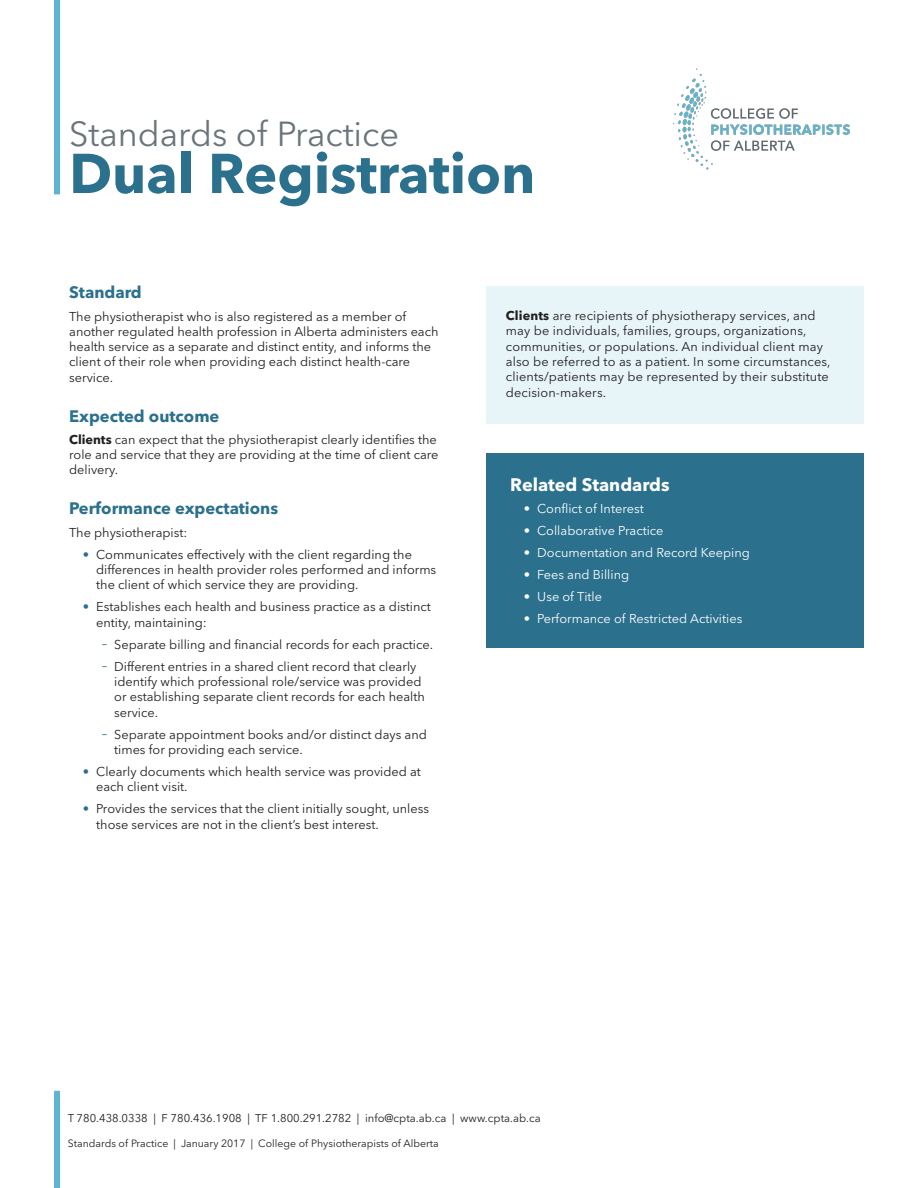
<style>
.page{position:relative;width:918px;height:1188px;background:#fff}
.page>*{position:absolute;margin:0;border:0;box-sizing:border-box;transform-origin:0 0}
.t1{font:700 55.5px "Avenir Next LT Pro";color:#2b708d}
.t2{font:34.5px "Avenir Next LT Pro";color:#6a747b}
.t3{font:700 18px "Avenir Next LT Pro";color:#fff}
.t4{font:700 16.5px "Avenir Next LT Pro";color:#2b708d}
.t5{font:12.75px/15.3px "Avenir Next LT Pro";color:#231f20}
.t6{font:12.75px "Avenir Next LT Pro";color:#fff}
.t7{font:11.25px "Avenir Next LT Pro";color:#231f20}
.t8{font:10.5px "Avenir Next LT Pro";color:#231f20}
.s1{font-weight:700}
.s2{color:#2b708d}
.s3{font-family:"Brevia";color:#2b708d}
</style>
<div class="page">
<img style="left:673px;top:68px;width:177px;height:102px">
<div style="left:54px;top:0;width:6px;height:194px;background:#5eb5ce"></div>
<div style="left:486px;top:454px;width:378px;height:194px;background:#2b708d"></div>
<div style="left:486px;top:286px;width:378px;height:137px;background:#e7f4f8"></div>
<div style="left:54px;top:1091px;width:6px;height:97px;background:#5eb5ce"></div>
<p class="t2" style="left:69px;top:113px;width:332px">Standards of Practice</p>
<p class="t1" style="left:69px;top:140px;width:468px">Dual Registration</p>
<p class="t4" style="left:69px;top:283px;width:74px">Standard</p>
<p class="t5" style="left:69px;top:308px;width:371px">The physiotherapist who is also registered as a member of another regulated health profession in Alberta administers each health service as a separate and distinct entity, and informs the client of their role when providing each distinct health-care service.</p>
<p class="t4" style="left:69px;top:406px;width:152px">Expected outcome</p>
<p class="t5" style="left:69px;top:432px;width:371px"><span class="s1">Clients</span> can expect that the physiotherapist clearly identifies the role and service that they are providing at the time of client care delivery.</p>
<p class="t4" style="left:69px;top:499px;width:211px">Performance expectations</p>
<p class="t5" style="left:69px;top:524px;width:120px">The physiotherapist:</p>
<p class="t5" style="left:96px;top:546px;width:342px;text-indent:-14px"><span class="s2">•</span> Communicates effectively with the client regarding the differences in health provider roles performed and informs the client of which service they are providing.</p>
<p class="t5" style="left:96px;top:599px;width:336px;text-indent:-14px"><span class="s2">•</span> Establishes each health and business practice as a distinct entity, maintaining:</p>
<p class="t5" style="left:101px;top:636px;width:334px"><span class="s3">−</span> Separate billing and financial records for each practice.</p>
<p class="t5" style="left:114px;top:659px;width:312px;text-indent:-14px"><span class="s3">−</span> Different entries in a shared client record that clearly identify which professional role/service was provided or establishing separate client records for each health service.</p>
<p class="t5" style="left:114px;top:726px;width:314px;text-indent:-14px"><span class="s3">−</span> Separate appointment books and/or distinct days and times for providing each service.</p>
<p class="t5" style="left:96px;top:764px;width:326px;text-indent:-14px"><span class="s2">•</span> Clearly documents which health service was provided at each client visit.</p>
<p class="t5" style="left:96px;top:801px;width:334px;text-indent:-14px"><span class="s2">•</span> Provides the services that the client initially sought, unless those services are not in the client’s best interest.</p>
<p class="t5" style="left:506px;top:308px;width:326px"><span class="s1">Clients</span> are recipients of physiotherapy services, and may be individuals, families, groups, organizations, communities, or populations. An individual client may also be referred to as a patient. In some circumstances, clients/patients may be represented by their substitute decision-makers.</p>
<p class="t3" style="left:510px;top:474px;width:161px">Related Standards</p>
<p class="t6" style="left:524px;top:501px;width:121px">• Conflict of Interest</p>
<p class="t6" style="left:524px;top:523px;width:141px">• Collaborative Practice</p>
<p class="t6" style="left:524px;top:545px;width:228px">• Documentation and Record Keeping</p>
<p class="t6" style="left:524px;top:567px;width:107px">• Fees and Billing</p>
<p class="t6" style="left:524px;top:589px;width:80px">• Use of Title</p>
<p class="t6" style="left:524px;top:611px;width:220px">• Performance of Restricted Activities</p>
<p class="t7" style="left:68px;top:1112px;width:475px">T 780.438.0338 | F 780.436.1908 | TF 1.800.291.2782 | info@cpta.ab.ca | www.cpta.ab.ca</p>
<p class="t8" style="left:68px;top:1137px;width:373px">Standards of Practice | January 2017 | College of Physiotherapists of Alberta</p>
</div>
